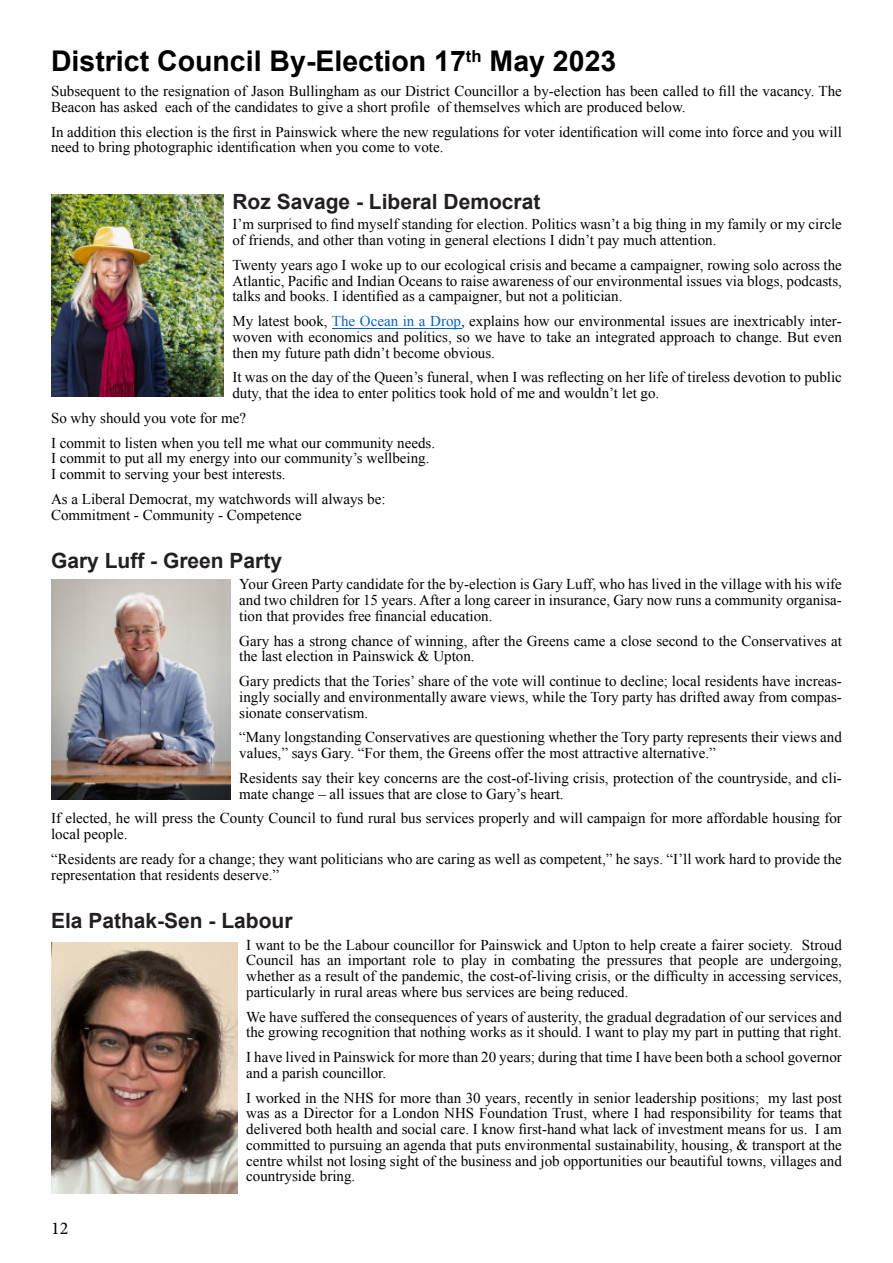
<style>
.page{position:relative;width:893px;height:1263px;background:#fff}
.page>*{position:absolute;margin:0;border:0;box-sizing:border-box;transform-origin:0 0}
.t1{font:700 28.5px "Arial";color:#000}
.t2{font:700 21px "Arial";color:#231f20}
.t3{font:18px "Minion Pro";color:#000}
.t4{font:15px/15.8px "Times New Roman";color:#000}
.s1{color:#0563c1}
</style>
<div class="page">
<img style="left:51px;top:580px;width:180px;height:220px">
<hr style="left:332px;top:328px;width:129px;height:1px;background:#0563c1">
<img style="left:51px;top:194px;width:173px;height:203px">
<img style="left:51px;top:942px;width:187px;height:251px">
<h1 class="t1" style="left:51px;top:51px;width:567px">District Council By-Election 17<sup>th</sup> May 2023</h1>
<p class="t4" style="left:51px;top:85px;width:792px">Subsequent to the resignation of Jason Bullingham as our District Councillor a by-election has been called to fill the vacancy. The<br>Beacon has asked each of the candidates to give a short profile of themselves which are produced below.</p>
<p class="t4" style="left:51px;top:125px;width:792px">In addition this election is the first in Painswick where the new regulations for voter identification will come into force and you will need to bring photographic identification when you come to vote.</p>
<h2 class="t2" style="left:232px;top:194px;width:310px">Roz Savage - Liberal Democrat</h2>
<p class="t4" style="left:232px;top:218px;width:611px">I’m surprised to find myself standing for election. Politics wasn’t a big thing in my family or my circle of friends, and other than voting in general elections I didn’t pay much attention.</p>
<p class="t4" style="left:232px;top:258px;width:611px;text-align:justify">Twenty years ago I woke up to our ecological crisis and became a campaigner, rowing solo across the Atlantic, Pacific and Indian Oceans to raise awareness of our environmental issues via blogs, podcasts, talks and books. I identified as a campaigner, but not a politician.</p>
<p class="t4" style="left:232px;top:315px;width:611px;text-align:justify">My latest book, <span class="s1">The Ocean in a Drop</span>, explains how our environmental issues are inextricably inter&shy;woven with economics and politics, so we have to take an integrated approach to change. But even then my future path didn’t become obvious.</p>
<p class="t4" style="left:232px;top:371px;width:611px">It was on the day of the Queen’s funeral, when I was reflecting on her life of tireless devotion to public duty, that the idea to enter politics took hold of me and wouldn’t let go.</p>
<p class="t4" style="left:51px;top:407px;width:386px;line-height:24.8px">So why should you vote for me?<br>I commit to listen when you tell me what our community needs.</p>
<p class="t4" style="left:51px;top:452px;width:380px">I commit to put all my energy into our community’s wellbeing.<br>I commit to serving your best interests.</p>
<p class="t4" style="left:51px;top:492px;width:336px">As a Liberal Democrat, my watchwords will always be:<br>Commitment - Community - Competence</p>
<h2 class="t2" style="left:51px;top:552px;width:233px">Gary Luff - Green Party</h2>
<p class="t4" style="left:239px;top:578px;width:604px;text-align:justify">Your Green Party candidate for the by-election is Gary Luff, who has lived in the village with his wife and two children for 15 years. After a long career in insurance, Gary now runs a community organisa&shy;tion that provides free financial education.</p>
<p class="t4" style="left:239px;top:634px;width:604px">Gary has a strong chance of winning, after the Greens came a close second to the Conservatives at the last election in Painswick &amp; Upton.</p>
<p class="t4" style="left:239px;top:675px;width:604px;text-align:justify">Gary predicts that the Tories’ share of the vote will continue to decline; local residents have increas&shy;ingly socially and environmentally aware views, while the Tory party has drifted away from compas&shy;sionate conservatism.</p>
<p class="t4" style="left:239px;top:731px;width:604px">“Many longstanding Conservatives are questioning whether the Tory party represents their views and values,” says Gary. “For them, the Greens offer the most attractive alternative.”</p>
<p class="t4" style="left:239px;top:771px;width:604px">Residents say their key concerns are the cost-of-living crisis, protection of the countryside, and cli&shy;mate change – all issues that are close to Gary’s heart.</p>
<p class="t4" style="left:51px;top:812px;width:792px">If elected, he will press the County Council to fund rural bus services properly and will campaign for more affordable housing for local people.</p>
<p class="t4" style="left:51px;top:852px;width:792px">“Residents are ready for a change; they want politicians who are caring as well as competent,” he says. “I’ll work hard to provide the representation that residents deserve.”</p>
<h2 class="t2" style="left:51px;top:912px;width:243px">Ela Pathak-Sen - Labour</h2>
<p class="t4" style="left:246px;top:938px;width:597px;text-align:justify">I want to be the Labour councillor for Painswick and Upton to help create a fairer society. Stroud Council has an important role to play in combating the pressures that people are undergoing, whether as a result of the pandemic, the cost-of-living crisis, or the difficulty in accessing services, particularly in rural areas where bus services are being reduced.</p>
<p class="t4" style="left:246px;top:1010px;width:597px">We have suffered the consequences of years of austerity, the gradual degradation of our services and the growing recognition that nothing works as it should. I want to play my part in putting that right.</p>
<p class="t4" style="left:246px;top:1051px;width:597px">I have lived in Painswick for more than 20 years; during that time I have been both a school governor and a parish councillor.</p>
<p class="t4" style="left:246px;top:1091px;width:597px;text-align:justify">I worked in the NHS for more than 30 years, recently in senior leadership positions; my last post was as a Director for a London NHS Foundation Trust, where I had responsibility for teams that delivered both health and social care. I know first-hand what lack of investment means for us. I am committed to pursuing an agenda that puts environmental sustainability, housing, &amp; transport at the centre whilst not losing sight of the business and job opportunities our beautiful towns, villages and countryside bring.</p>
<p class="t3" style="left:51px;top:1221px;width:19px">12</p>
</div>
